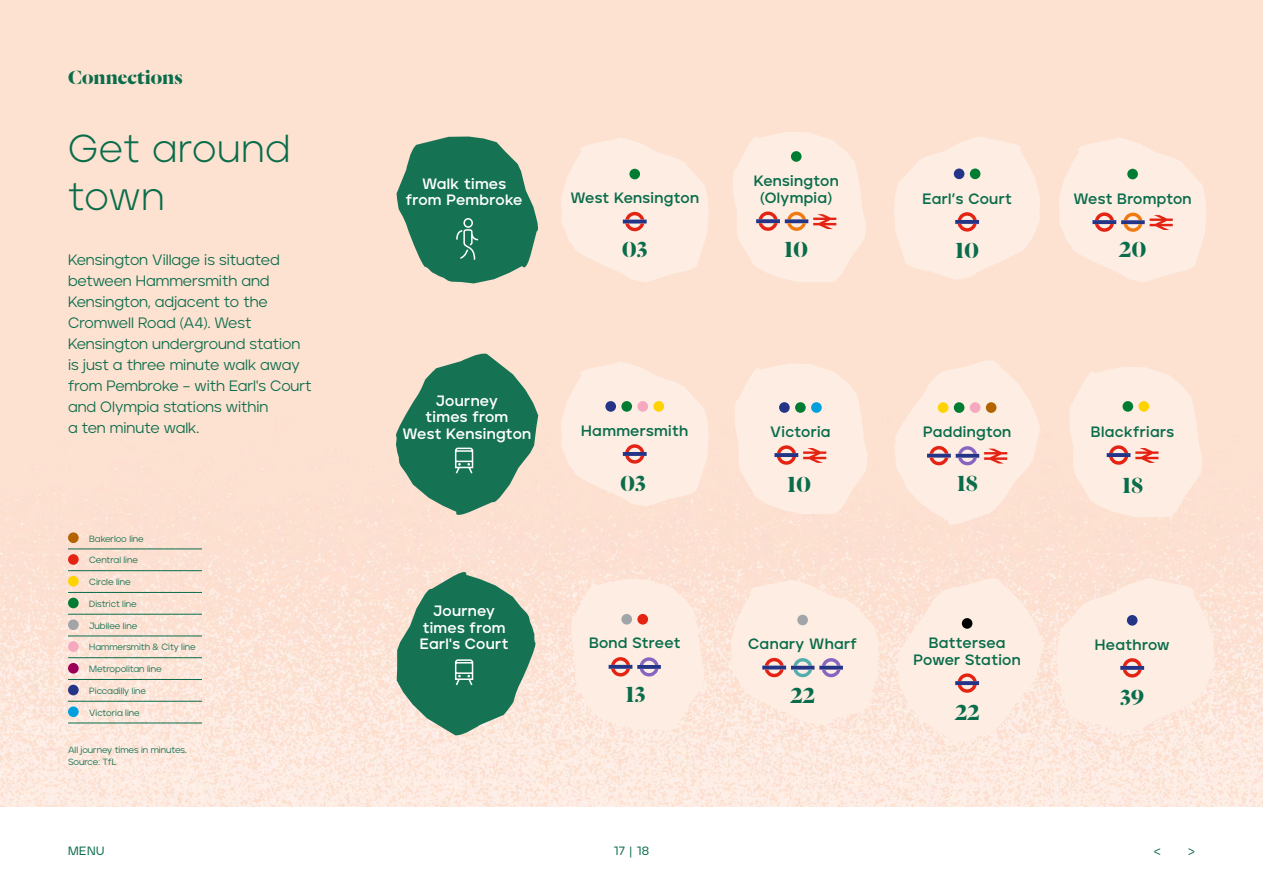
<style>
.page{position:relative;width:1263px;height:893px;background:#fff}
.page>*{position:absolute;margin:0;border:0;box-sizing:border-box;transform-origin:0 0}
.t1{font:300 39px/48px "Jeko";letter-spacing:.02em;color:#096c4a}
.t2{font:700 24px "Dala Floda";letter-spacing:.005em;color:#096c4a}
.t3{font:700 21px "Dala Floda";color:#096c4a}
.t4{font:15px/21px "Jeko";color:#096c4a}
.t5{font:700 15px/16.5px "Jeko";letter-spacing:.025em;color:#096c4a;text-align:center}
.t6{font:700 15px/16.5px "Jeko";letter-spacing:.02em;color:#fff;text-align:center}
.t7{font:500 12px "Jeko";letter-spacing:.05em;color:#096c4a}
.t8{font:9px/12px "Jeko";color:#096c4a}
</style>
<div class="page">
<img style="left:0;top:0;width:1262px;height:807px">
<svg style="left:1059px;top:136px;width:147px;height:146px;background:#fae4d9"></svg>
<div style="left:1127px;top:169px;width:11px;height:10px;background:#007d32;border-radius:50%"></div>
<svg style="left:1069px;top:365px;width:133px;height:152px;background:#fbe6db"></svg>
<div style="left:1122px;top:401px;width:11px;height:11px;background:#007d32;border-radius:50%"></div>
<div style="left:1138px;top:401px;width:11px;height:11px;background:#ffd300;border-radius:50%"></div>
<hr style="left:68px;top:549px;width:134px;height:1px;background:#096c4a">
<hr style="left:68px;top:570px;width:134px;height:1px;background:#096c4a">
<hr style="left:68px;top:592px;width:134px;height:1px;background:#096c4a">
<hr style="left:68px;top:614px;width:134px;height:1px;background:#096c4a">
<hr style="left:68px;top:636px;width:134px;height:1px;background:#096c4a">
<hr style="left:68px;top:657px;width:134px;height:1px;background:#096c4a">
<hr style="left:68px;top:679px;width:134px;height:1px;background:#096c4a">
<hr style="left:68px;top:701px;width:134px;height:1px;background:#096c4a">
<hr style="left:68px;top:723px;width:134px;height:1px;background:#096c4a">
<div style="left:68px;top:532px;width:11px;height:11px;background:#b36300;border-radius:50%"></div>
<div style="left:68px;top:554px;width:11px;height:11px;background:#e42313;border-radius:50%"></div>
<div style="left:68px;top:576px;width:11px;height:11px;background:#ffd300;border-radius:50%"></div>
<div style="left:68px;top:598px;width:11px;height:10px;background:#007d32;border-radius:50%"></div>
<div style="left:68px;top:619px;width:11px;height:11px;background:#a1a5a7;border-radius:50%"></div>
<div style="left:68px;top:641px;width:11px;height:11px;background:#f4a9be;border-radius:50%"></div>
<div style="left:68px;top:663px;width:11px;height:11px;background:#9b0058;border-radius:50%"></div>
<div style="left:68px;top:685px;width:11px;height:10px;background:#243588;border-radius:50%"></div>
<div style="left:68px;top:706px;width:11px;height:11px;background:#00a0de;border-radius:50%"></div>
<svg style="left:561px;top:136px;width:148px;height:146px;background:#fbe7dc"></svg>
<div style="left:629px;top:169px;width:11px;height:10px;background:#007d32;border-radius:50%"></div>
<svg style="left:1057px;top:576px;width:157px;height:156px;background:#fbe8de"></svg>
<div style="left:1127px;top:615px;width:10px;height:11px;background:#243588;border-radius:50%"></div>
<svg style="left:571px;top:577px;width:134px;height:152px;background:#f9e7de"></svg>
<div style="left:621px;top:614px;width:11px;height:11px;background:#a1a5a7;border-radius:50%"></div>
<div style="left:637px;top:614px;width:11px;height:11px;background:#e42313;border-radius:50%"></div>
<svg style="left:894px;top:358px;width:146px;height:171px;background:#fae4d9"></svg>
<div style="left:954px;top:402px;width:10px;height:11px;background:#007d32;border-radius:50%"></div>
<div style="left:938px;top:402px;width:10px;height:11px;background:#ffd300;border-radius:50%"></div>
<div style="left:970px;top:402px;width:10px;height:11px;background:#f4a9be;border-radius:50%"></div>
<div style="left:986px;top:402px;width:10px;height:11px;background:#b36300;border-radius:50%"></div>
<svg style="left:731px;top:578px;width:148px;height:146px;background:#f8e5dd"></svg>
<div style="left:797px;top:615px;width:11px;height:10px;background:#a1a5a7;border-radius:50%"></div>
<svg style="left:561px;top:360px;width:148px;height:147px;background:#fbe7dc"></svg>
<div style="left:621px;top:401px;width:11px;height:11px;background:#007d32;border-radius:50%"></div>
<div style="left:605px;top:401px;width:11px;height:11px;background:#243588;border-radius:50%"></div>
<div style="left:637px;top:401px;width:11px;height:11px;background:#f4a9be;border-radius:50%"></div>
<div style="left:653px;top:401px;width:11px;height:11px;background:#ffd300;border-radius:50%"></div>
<svg style="left:734px;top:361px;width:134px;height:153px;background:#fbe6db"></svg>
<div style="left:779px;top:402px;width:11px;height:11px;background:#243588;border-radius:50%"></div>
<div style="left:795px;top:402px;width:11px;height:11px;background:#007d32;border-radius:50%"></div>
<div style="left:811px;top:402px;width:11px;height:11px;background:#00a0de;border-radius:50%"></div>
<svg style="left:397px;top:137px;width:143px;height:146px;background:#4c8d71"></svg>
<svg style="left:897px;top:576px;width:146px;height:171px;background:#fbe8de"></svg>
<div style="left:962px;top:618px;width:10px;height:11px;background:#000;border-radius:50%"></div>
<svg style="left:394px;top:352px;width:144px;height:167px;background:#64987e"></svg>
<svg style="left:397px;top:567px;width:140px;height:169px;background:#61987e"></svg>
<svg style="left:733px;top:130px;width:133px;height:152px;background:#fae5d9"></svg>
<div style="left:791px;top:151px;width:10px;height:11px;background:#007d32;border-radius:50%"></div>
<svg style="left:894px;top:135px;width:146px;height:145px;background:#fbe7dc"></svg>
<div style="left:954px;top:169px;width:10px;height:10px;background:#243588;border-radius:50%"></div>
<div style="left:970px;top:169px;width:10px;height:10px;background:#007d32;border-radius:50%"></div>
<h3 class="t3" style="left:68px;top:63px;width:116px">Connections</h3>
<h1 class="t1" style="left:68px;top:125px;width:224px">Get around town</h1>
<p class="t4" style="left:68px;top:249px;width:245px">Kensington Village is situated between Hammersmith and<br>Kensington, adjacent to the<br>Cromwell Road (A4). West<br>Kensington underground station is just a three minute walk away from Pembroke – with Earl's Court and Olympia stations within<br>a ten minute walk.</p>
<p class="t8" style="left:89px;top:532px;width:56px">Bakerloo line</p>
<p class="t8" style="left:89px;top:554px;width:50px">Central line</p>
<p class="t8" style="left:89px;top:576px;width:43px">Circle line</p>
<p class="t8" style="left:89px;top:598px;width:49px">District line</p>
<p class="t8" style="left:89px;top:619px;width:50px">Jubilee line</p>
<p class="t8" style="left:89px;top:641px;width:108px">Hammersmith &amp; City line</p>
<p class="t8" style="left:89px;top:663px;width:74px">Metropolitan line</p>
<p class="t8" style="left:89px;top:685px;width:58px">Piccadilly line</p>
<p class="t8" style="left:89px;top:706px;width:52px">Victoria line</p>
<p class="t8" style="left:68px;top:744px;width:120px">All journey times in minutes.<br>Source: TfL</p>
<p class="t6" style="left:406px;top:175px;width:118px">Walk times from Pembroke</p>
<p class="t5" style="left:570px;top:190px;width:130px">West Kensington</p>
<h2 class="t2" style="left:622px;top:233px;width:27px">03</h2>
<p class="t5" style="left:754px;top:173px;width:86px">Kensington (Olympia)</p>
<h2 class="t2" style="left:784px;top:233px;width:26px">10</h2>
<p class="t6" style="left:403px;top:392px;width:130px">Journey<br>times from<br>West Kensington</p>
<p class="t6" style="left:420px;top:602px;width:90px">Journey times from<br>Earl's Court</p>
<p class="t5" style="left:581px;top:422px;width:108px">Hammersmith</p>
<h2 class="t2" style="left:620px;top:467px;width:27px">03</h2>
<p class="t5" style="left:589px;top:635px;width:93px">Bond Street</p>
<h2 class="t2" style="left:626px;top:678px;width:21px">13</h2>
<p class="t5" style="left:770px;top:423px;width:62px">Victoria</p>
<h2 class="t2" style="left:787px;top:468px;width:26px">10</h2>
<p class="t5" style="left:748px;top:636px;width:110px">Canary Wharf</p>
<h2 class="t2" style="left:790px;top:679px;width:26px">22</h2>
<p class="t5" style="left:922px;top:190px;width:91px">Earl’s Court</p>
<h2 class="t2" style="left:955px;top:234px;width:26px">10</h2>
<p class="t5" style="left:1073px;top:190px;width:120px">West Brompton</p>
<h2 class="t2" style="left:1119px;top:233px;width:29px">20</h2>
<p class="t5" style="left:923px;top:424px;width:90px">Paddington</p>
<h2 class="t2" style="left:957px;top:467px;width:22px">18</h2>
<p class="t5" style="left:913px;top:635px;width:109px">Battersea<br>Power Station</p>
<h2 class="t2" style="left:955px;top:696px;width:26px">22</h2>
<p class="t5" style="left:1091px;top:423px;width:85px">Blackfriars</p>
<h2 class="t2" style="left:1122px;top:469px;width:22px">18</h2>
<p class="t5" style="left:1095px;top:636px;width:76px">Heathrow</p>
<h2 class="t2" style="left:1120px;top:681px;width:25px">39</h2>
<p class="t7" style="left:68px;top:843px;width:38px">MENU</p>
<p class="t7" style="left:614px;top:843px;width:37px">17 | 18</p>
<p class="t7" style="left:1154px;top:843px;width:8px">&lt;</p>
<p class="t7" style="left:1188px;top:843px;width:8px">&gt;</p>
</div>
